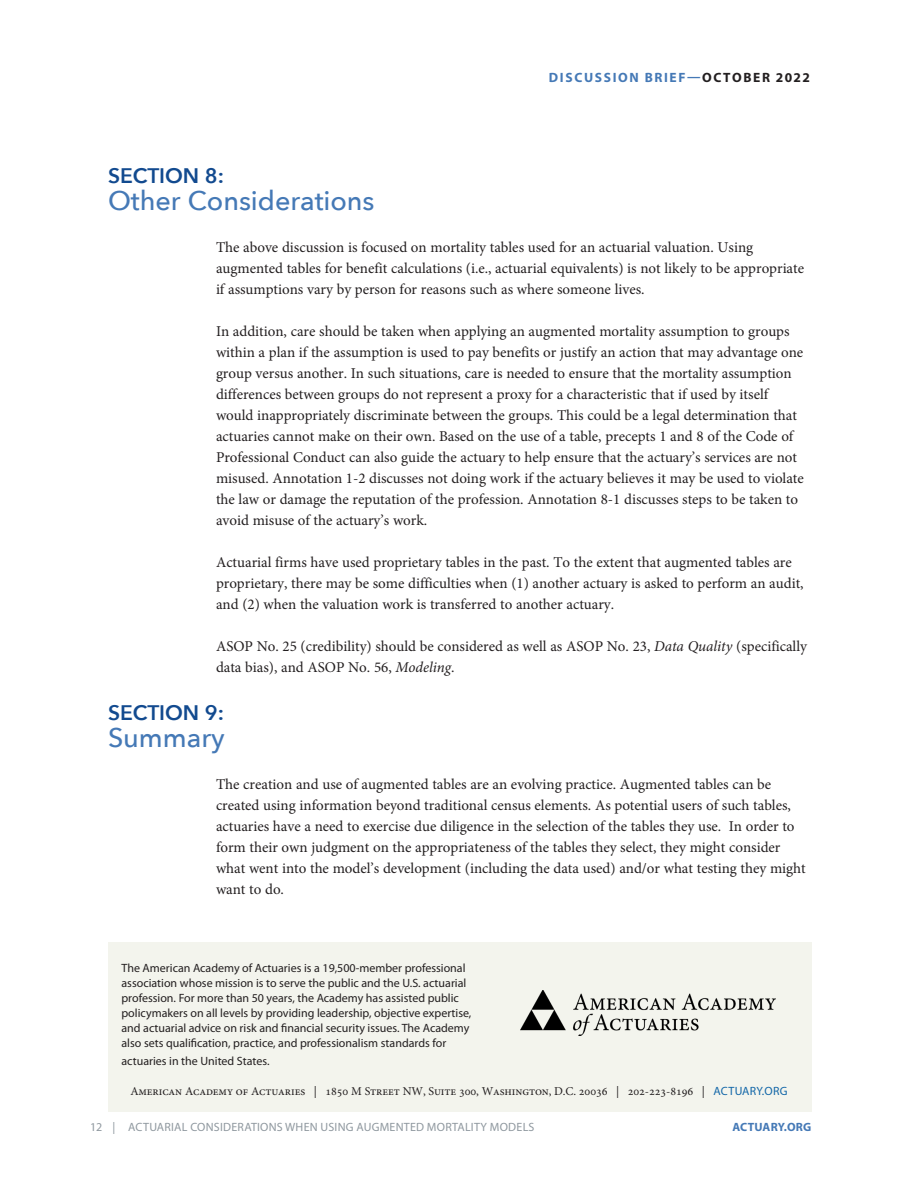
<style>
.page{position:relative;width:918px;height:1188px;background:#fff}
.page>*{position:absolute;margin:0;border:0;box-sizing:border-box;transform-origin:0 0}
.section_head{font:500 27px "Avenir Next";color:#4579b6}
.section_head-2{font:600 21px "Avenir Next";color:#124a8f}
.text{font:15px/21px "Minion Pro";color:#231f20}
.t1{font:700 13.5px "Myriad Pro";letter-spacing:.12em;color:#4579b6}
.t2{font:12px/15px "Myriad Pro";color:#231f20}
.no_indent_text{font:12px "Minion Pro";letter-spacing:-.01em;color:#231f20}
.t3{font:12px "Myriad Pro";letter-spacing:.02em;color:#8f989f}
.t4{font:700 12px "Myriad Pro";letter-spacing:.02em;color:#4579b6}
.s1{color:#231f20}
.s2{font-style:italic}
.s3{font-family:"Myriad Pro";color:#1367a8}
</style>
<div class="page">
<div style="left:108px;top:943px;width:704px;height:169px;background:#f3f4ed"></div>
<img style="left:521px;top:990px;width:255px;height:46px">
<p class="t1" style="left:549px;top:69px;width:263px">DISCUSSION BRIEF—<span class="s1">OCTOBER 2022</span></p>
<p class="section_head-2" style="left:108px;top:158px;width:118px">SECTION 8:</p>
<p class="section_head" style="left:108px;top:178px;width:268px">Other Considerations</p>
<p class="text" style="left:216px;top:237px;width:590px">The above discussion is focused on mortality tables used for an actuarial valuation. Using augmented tables for benefit calculations (i.e., actuarial equivalents) is not likely to be appropriate if assumptions vary by person for reasons such as where someone lives.</p>
<p class="text" style="left:216px;top:321px;width:589px">In addition, care should be taken when applying an augmented mortality assumption to groups within a plan if the assumption is used to pay benefits or justify an action that may advantage one group versus another. In such situations, care is needed to ensure that the mortality assumption differences between groups do not represent a proxy for a characteristic that if used by itself would inappropriately discriminate between the groups. This could be a legal determination that actuaries cannot make on their own. Based on the use of a table, precepts 1 and 8 of the Code of Professional Conduct can also guide the actuary to help ensure that the actuary’s services are not misused. Annotation 1-2 discusses not doing work if the actuary believes it may be used to violate the law or damage the reputation of the profession. Annotation 8-1 discusses steps to be taken to avoid misuse of the actuary’s work.</p>
<p class="text" style="left:216px;top:552px;width:589px">Actuarial firms have used proprietary tables in the past. To the extent that augmented tables are proprietary, there may be some difficulties when (1) another actuary is asked to perform an audit, and (2) when the valuation work is transferred to another actuary.</p>
<p class="text" style="left:216px;top:636px;width:593px">ASOP No. 25 (credibility) should be considered as well as ASOP No. 23, <span class="s2">Data Quality</span> (specifically data bias), and ASOP No. 56, <span class="s2">Modeling</span>.</p>
<p class="section_head-2" style="left:108px;top:695px;width:118px">SECTION 9:</p>
<p class="section_head" style="left:108px;top:715px;width:118px">Summary</p>
<p class="text" style="left:216px;top:774px;width:591px">The creation and use of augmented tables are an evolving practice. Augmented tables can be created using information beyond traditional census elements. As potential users of such tables, actuaries have a need to exercise due diligence in the selection of the tables they use. In order to form their own judgment on the appropriateness of the tables they select, they might consider what went into the model’s development (including the data used) and/or what testing they might want to do.</p>
<p class="t2" style="left:122px;top:960px;width:351px">The American Academy of Actuaries is a 19,500-member professional association whose mission is to serve the public and the U.S. actuarial profession. For more than 50 years, the Academy has assisted public policymakers on all levels by providing leadership, objective expertise, and actuarial advice on risk and financial security issues. The Academy also sets qualification, practice, and professionalism standards for</p>
<p class="t2" style="left:122px;top:1053px;width:150px">actuaries in the United States.</p>
<p class="no_indent_text" style="left:130px;top:1083px;width:659px">American Academy of Actuaries | 1850 M Street NW, Suite 300, Washington, D.C. 20036 | 202-223-8196 | <span class="s3">ACTUARY.ORG</span></p>
<p class="t3" style="left:90px;top:1120px;width:446px">12 | ACTUARIAL CONSIDERATIONS WHEN USING AUGMENTED MORTALITY MODELS</p>
<p class="t4" style="left:732px;top:1119px;width:80px">ACTUARY.ORG</p>
</div>
